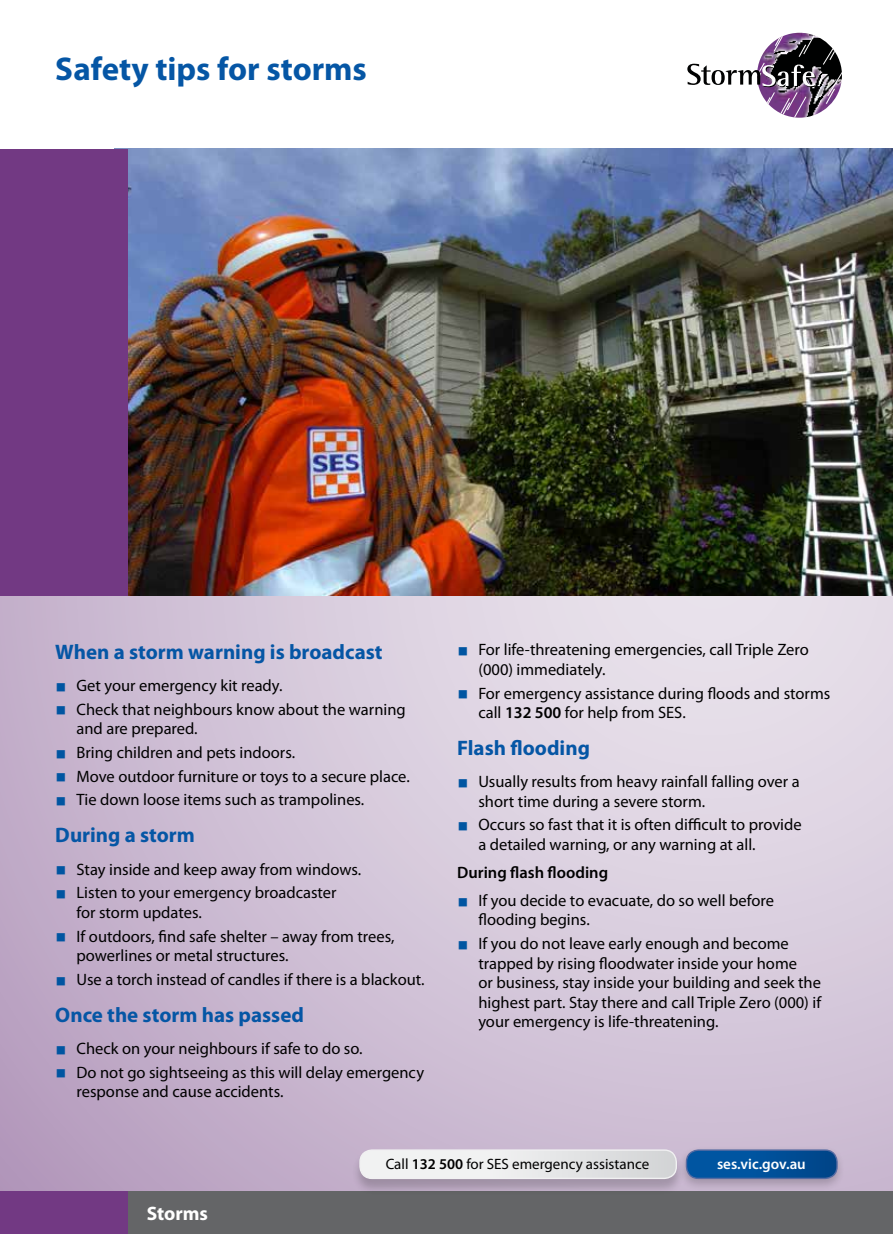
<style>
.page{position:relative;width:893px;height:1234px;background:#fff}
.page>*{position:absolute;margin:0;border:0;box-sizing:border-box;transform-origin:0 0}
.t1{font:700 33px "Myriad Pro";color:#0556a5}
.t2{font:700 21px "Myriad Pro";color:#0556a5}
.t3{font:700 19.5px "Myriad Pro";color:#fff}
.t4{font:16.5px/19.5px "Myriad Pro";color:#000}
.t5{font:600 16.5px "Myriad Pro";color:#000}
.t6{font:15px "Myriad Pro";color:#000}
.t7{font:600 15px "Myriad Pro";color:#fff}
.s1{font-weight:600}
</style>
<div class="page">
<svg style="left:0;top:595px;width:893px;height:596px;background:#d2c3d7"></svg>
<div style="left:128px;top:1191px;width:765px;height:42px;background:#646567"></div>
<div style="left:0;top:1191px;width:128px;height:42px;background:#723983"></div>
<svg style="left:687px;top:33px;width:155px;height:85px"></svg>
<img style="left:128px;top:149px;width:765px;height:446px">
<div style="left:351px;top:1149px;width:334px;height:46px;background:#000;opacity:.2"></div>
<svg style="left:360px;top:1149px;width:316px;height:29px"></svg>
<div style="left:359px;top:1149px;width:318px;height:29px;border:1px solid #f1f1f2;border-radius:12px"></div>
<div style="left:0;top:149px;width:128px;height:446px;background:#723983"></div>
<div style="left:677px;top:1145px;width:168px;height:45px;background:#000;opacity:.2"></div>
<svg style="left:686px;top:1149px;width:151px;height:29px;background:#05529a"></svg>
<div style="left:686px;top:1149px;width:152px;height:29px;border:1px solid #566ba2;border-radius:12px"></div>
<svg style="left:57px;top:682px;width:8px;height:9px"></svg>
<svg style="left:57px;top:706px;width:8px;height:8px"></svg>
<svg style="left:57px;top:749px;width:8px;height:9px"></svg>
<svg style="left:57px;top:773px;width:8px;height:8px"></svg>
<svg style="left:57px;top:797px;width:8px;height:8px"></svg>
<svg style="left:57px;top:866px;width:8px;height:8px"></svg>
<svg style="left:57px;top:890px;width:8px;height:8px"></svg>
<svg style="left:57px;top:933px;width:8px;height:8px"></svg>
<svg style="left:57px;top:976px;width:8px;height:8px"></svg>
<svg style="left:57px;top:1045px;width:8px;height:8px"></svg>
<svg style="left:57px;top:1069px;width:8px;height:8px"></svg>
<svg style="left:459px;top:647px;width:8px;height:8px"></svg>
<svg style="left:459px;top:690px;width:8px;height:8px"></svg>
<svg style="left:459px;top:778px;width:8px;height:9px"></svg>
<svg style="left:459px;top:822px;width:8px;height:8px"></svg>
<svg style="left:459px;top:897px;width:8px;height:8px"></svg>
<svg style="left:459px;top:940px;width:8px;height:9px"></svg>
<h1 class="t1" style="left:55px;top:47px;width:313px">Safety tips for storms</h1>
<p class="t2" style="left:55px;top:637px;width:329px">When a storm warning is broadcast</p>
<p class="t4" style="left:77px;top:673px;width:331px;line-height:23.7px">Get your emergency kit ready.<br>Check that neighbours know about the warning</p>
<p class="t4" style="left:77px;top:716px;width:335px;line-height:23.7px">and are prepared.<br>Bring children and pets indoors.<br>Move outdoor furniture or toys to a secure place.<br>Tie down loose items such as trampolines.</p>
<p class="t2" style="left:55px;top:821px;width:141px">During a storm</p>
<p class="t4" style="left:77px;top:856px;width:286px;line-height:23.7px">Stay inside and keep away from windows.<br>Listen to your emergency broadcaster</p>
<p class="t4" style="left:77px;top:899px;width:319px;line-height:23.7px">for storm updates.<br>If outdoors, find safe shelter – away from trees,</p>
<p class="t4" style="left:77px;top:943px;width:350px;line-height:23.7px">powerlines or metal structures.<br>Use a torch instead of candles if there is a blackout.</p>
<p class="t2" style="left:55px;top:1000px;width:250px">Once the storm has passed</p>
<p class="t4" style="left:77px;top:1036px;width:349px;line-height:23.7px">Check on your neighbours if safe to do so.<br>Do not go sightseeing as this will delay emergency</p>
<p class="t4" style="left:77px;top:1081px;width:208px">response and cause accidents.</p>
<p class="t4" style="left:478px;top:639px;width:332px">For life-threatening emergencies, call Triple Zero (000) immediately.</p>
<p class="t4" style="left:478px;top:682px;width:353px">For emergency assistance during floods and storms call <span class="s1">132 500</span> for help from SES.</p>
<p class="t2" style="left:457px;top:733px;width:134px">Flash flooding</p>
<p class="t4" style="left:478px;top:771px;width:323px">Usually results from heavy rainfall falling over a short time during a severe storm.</p>
<p class="t4" style="left:478px;top:814px;width:325px">Occurs so fast that it is often difficult to provide a detailed warning, or any warning at all.</p>
<p class="t5" style="left:457px;top:861px;width:153px">During flash flooding</p>
<p class="t4" style="left:478px;top:890px;width:297px">If you decide to evacuate, do so well before flooding begins.</p>
<p class="t4" style="left:478px;top:933px;width:344px">If you do not leave early enough and become trapped by rising floodwater inside your home<br>or business, stay inside your building and seek the highest part. Stay there and call Triple Zero (000) if your emergency is life-threatening.</p>
<p class="t3" style="left:147px;top:1200px;width:63px">Storms</p>
<p class="t6" style="left:386px;top:1154px;width:265px">Call <span class="s1">132 500</span> for SES emergency assistance</p>
<p class="t7" style="left:717px;top:1154px;width:90px">ses.vic.gov.au</p>
</div>
